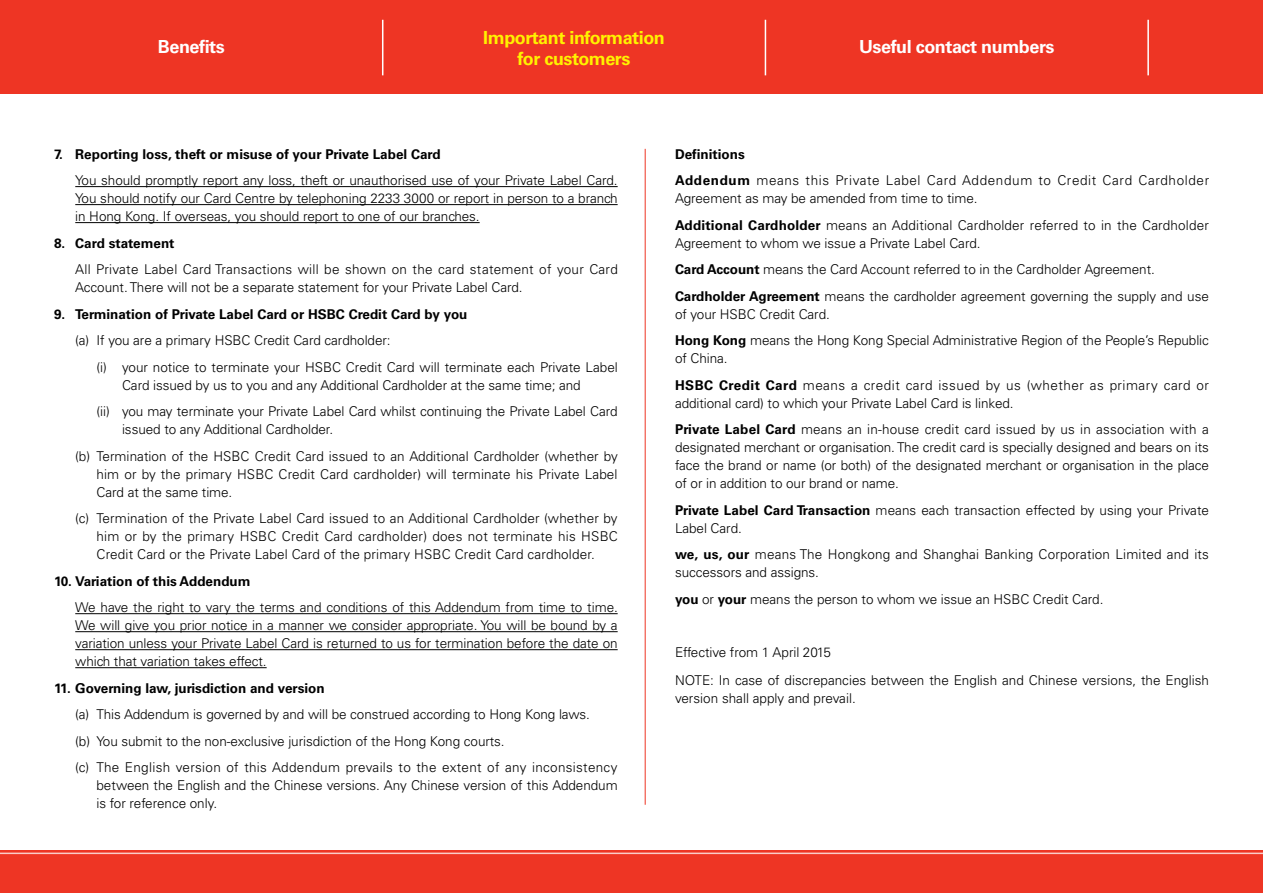
<style>
.page{position:relative;width:1263px;height:893px;background:#fff}
.page>*{position:absolute;margin:0;border:0;box-sizing:border-box;transform-origin:0 0}
.t1{font:700 18px/21px "Univers LT Std";letter-spacing:-.025em;color:#fff200;text-align:center}
.t2{font:700 18px "Univers LT Std";letter-spacing:-.025em;color:#fff}
.t3{font:300 13.5px/18px "Univers LT Std";letter-spacing:-.005em;color:#000}
.t4{font:700 13.5px "Univers LT Std";color:#000}
.t5{font:300 13.5px/18px "Univers LT Std";letter-spacing:.015em;color:#000}
.t6{font:300 13.5px/26.5px "Univers LT Std";letter-spacing:.045em;color:#000}
.t7{font:300 13.5px/26.5px "Univers LT Std";letter-spacing:.035em;color:#000}
.s1{font-weight:700}
</style>
<div class="page">
<div style="left:0;top:850px;width:1263px;height:43px;background:#ee3524"></div>
<hr style="left:0;top:853px;width:1263px;height:1px;background:#fff">
<hr style="left:75px;top:186px;width:543px;height:1px;background:#000">
<hr style="left:75px;top:204px;width:543px;height:1px;background:#000">
<hr style="left:75px;top:222px;width:405px;height:1px;background:#000">
<hr style="left:75px;top:613px;width:543px;height:1px;background:#000">
<hr style="left:75px;top:631px;width:543px;height:1px;background:#000">
<hr style="left:75px;top:649px;width:543px;height:1px;background:#000">
<hr style="left:75px;top:667px;width:192px;height:1px;background:#000">
<hr style="left:645px;top:149px;width:1px;height:656px;background:#ee3524">
<div style="left:0;top:0;width:1263px;height:94px;background:#ee3524"></div>
<hr style="left:1147px;top:20px;width:2px;height:55px;background:#fff">
<hr style="left:382px;top:20px;width:1px;height:55px;background:#fff">
<hr style="left:765px;top:20px;width:1px;height:55px;background:#fff">
<h1 class="t2" style="left:158px;top:37px;width:68px">Benefits</h1>
<h1 class="t1" style="left:483px;top:27px;width:183px">Important information for customers</h1>
<h1 class="t2" style="left:859px;top:36px;width:197px">Useful contact numbers</h1>
<p class="t4" style="left:54px;top:146px;width:388px">7. Reporting loss, theft or misuse of your Private Label Card</p>
<p class="t3" style="left:75px;top:171px;width:544px;text-align:justify">You should promptly report any loss, theft or unauthorised use of your Private Label Card.<br>You should notify our Card Centre by telephoning 2233 3000 or report in person to a branch in Hong Kong. If overseas, you should report to one of our branches.</p>
<p class="t4" style="left:54px;top:235px;width:122px">8. Card statement</p>
<p class="t3" style="left:75px;top:260px;width:544px">All Private Label Card Transactions will be shown on the card statement of your Card<br>Account. There will not be a separate statement for your Private Label Card.</p>
<p class="t4" style="left:54px;top:306px;width:415px">9. Termination of Private Label Card or HSBC Credit Card by you</p>
<p class="t3" style="left:97px;top:327px;width:523px;line-height:26.5px;text-indent:-21px">(a) If you are a primary HSBC Credit Card cardholder:<br>(i) your notice to terminate your HSBC Credit Card will terminate each Private Label</p>
<p class="t3" style="left:97px;top:372px;width:523px;line-height:26.5px;text-indent:26px">Card issued by us to you and any Additional Cardholder at the same time; and<br>(ii) you may terminate your Private Label Card whilst continuing the Private Label Card</p>
<p class="t3" style="left:75px;top:416px;width:544px;line-height:26.5px;text-indent:47px">issued to any Additional Cardholder.<br>(b) Termination of the HSBC Credit Card issued to an Additional Cardholder (whether by</p>
<p class="t3" style="left:97px;top:465px;width:522px">him or by the primary HSBC Credit Card cardholder) will terminate his Private Label<br>Card at the same time.</p>
<p class="t3" style="left:97px;top:509px;width:523px;text-align:justify;text-indent:-21px">(c) Termination of the Private Label Card issued to an Additional Cardholder (whether by him or by the primary HSBC Credit Card cardholder) does not terminate his HSBC Credit Card or the Private Label Card of the primary HSBC Credit Card cardholder.</p>
<p class="t4" style="left:54px;top:573px;width:198px">10. Variation of this Addendum</p>
<p class="t3" style="left:75px;top:598px;width:544px;text-align:justify">We have the right to vary the terms and conditions of this Addendum from time to time.<br>We will give you prior notice in a manner we consider appropriate. You will be bound by a variation unless your Private Label Card is returned to us for termination before the date on which that variation takes effect.</p>
<p class="t4" style="left:54px;top:680px;width:272px">11. Governing law, jurisdiction and version</p>
<p class="t3" style="left:75px;top:701px;width:544px;line-height:26.5px">(a) This Addendum is governed by and will be construed according to Hong Kong laws.<br>(b) You submit to the non-exclusive jurisdiction of the Hong Kong courts.<br>(c) The English version of this Addendum prevails to the extent of any inconsistency</p>
<p class="t3" style="left:97px;top:776px;width:523px">between the English and the Chinese versions. Any Chinese version of this Addendum is for reference only.</p>
<p class="t6" style="left:675px;top:140px;width:536px"><span class="s1">Definitions<br>Addendum</span> means this Private Label Card Addendum to Credit Card Cardholder</p>
<p class="t3" style="left:675px;top:185px;width:535px;line-height:26.5px">Agreement as may be amended from time to time.<br><span class="s1">Additional Cardholder</span> means an Additional Cardholder referred to in the Cardholder</p>
<p class="t3" style="left:675px;top:229px;width:535px;line-height:26.5px">Agreement to whom we issue a Private Label Card.<br><span class="s1">Card Account</span> means the Card Account referred to in the Cardholder Agreement.<br><span class="s1">Cardholder Agreement</span> means the cardholder agreement governing the supply and use</p>
<p class="t3" style="left:675px;top:300px;width:535px;line-height:26.5px">of your HSBC Credit Card.<br><span class="s1">Hong Kong</span> means the Hong Kong Special Administrative Region of the People’s Republic</p>
<p class="t7" style="left:675px;top:345px;width:536px">of China.<br><span class="s1">HSBC Credit Card</span> means a credit card issued by us (whether as primary card or</p>
<p class="t3" style="left:675px;top:389px;width:535px;line-height:26.5px">additional card) to which your Private Label Card is linked.<br><span class="s1">Private Label Card</span> means an in-house credit card issued by us in association with a</p>
<p class="t3" style="left:675px;top:438px;width:535px;text-align:justify">designated merchant or organisation. The credit card is specially designed and bears on its face the brand or name (or both) of the designated merchant or organisation in the place of or in addition to our brand or name.</p>
<p class="t3" style="left:675px;top:501px;width:536px"><span class="s1">Private Label Card Transaction</span> means each transaction effected by using your Private<br>Label Card.</p>
<p class="t5" style="left:675px;top:545px;width:535px"><span class="s1">we, us, our</span> means The Hongkong and Shanghai Banking Corporation Limited and its successors and assigns.</p>
<p class="t3" style="left:675px;top:590px;width:430px"><span class="s1">you</span> or <span class="s1">your</span> means the person to whom we issue an HSBC Credit Card.</p>
<p class="t3" style="left:675px;top:637px;width:535px;line-height:28.8px">Effective from 1 April 2015<br>NOTE: In case of discrepancies between the English and Chinese versions, the English</p>
<p class="t3" style="left:675px;top:689px;width:182px">version shall apply and prevail.</p>
</div>
